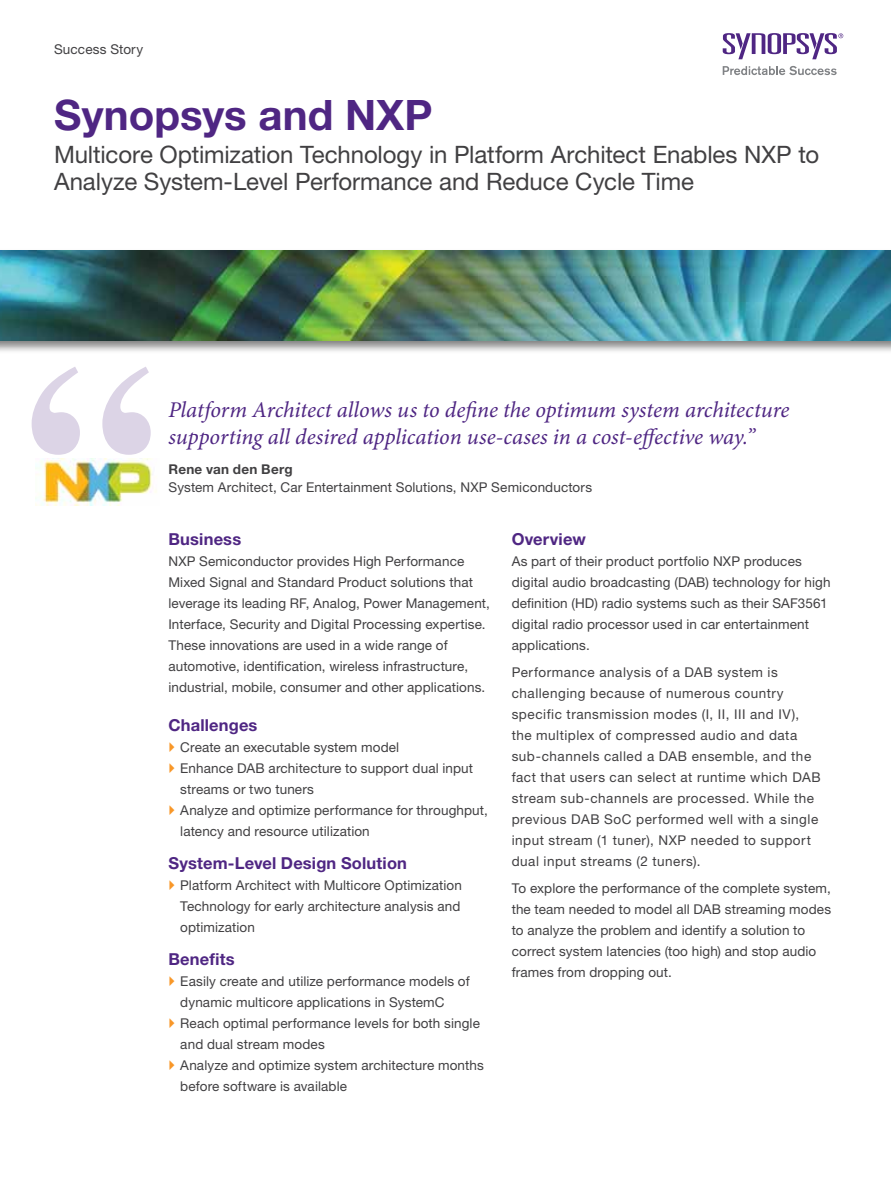
<style>
.page{position:relative;width:891px;height:1188px;background:#fff}
.page>*{position:absolute;margin:0;border:0;box-sizing:border-box;transform-origin:0 0}
.t1{font:700 42px "Helvetica Neue LT Std";color:#4f2683}
.t2{font:24px/27px "Helvetica Neue LT Std";letter-spacing:-.005em;color:#414042}
.t3{font:italic 22.5px/27px "Minion Pro";letter-spacing:-.005em;color:#4f2683}
.t4{font:700 16.5px "Helvetica Neue LT Std";letter-spacing:.01em;color:#4f2683}
.t5{font:13.5px/21px "Helvetica Neue LT Std";letter-spacing:.01em;color:#414042}
.t6{font:13.5px/21px "Helvetica Neue LT Std";letter-spacing:.04em;color:#414042}
.t7{font:700 13.5px "Helvetica Neue LT Std";letter-spacing:.02em;color:#414042}
</style>
<div class="page">
<div style="left:0;top:248px;width:891px;height:106px;background:#000;opacity:.5"></div>
<img style="left:0;top:251px;width:891px;height:90px">
<svg style="left:723px;top:66px;width:114px;height:9px"></svg>
<svg style="left:723px;top:33px;width:120px;height:26px"></svg>
<svg style="left:32px;top:367px;width:119px;height:88px"></svg>
<img style="left:36px;top:459px;width:121px;height:46px">
<p class="t5" style="left:54px;top:39px;width:91px">Success Story</p>
<h1 class="t1" style="left:54px;top:89px;width:380px">Synopsys and NXP</h1>
<h2 class="t2" style="left:54px;top:141px;width:767px">Multicore Optimization Technology in Platform Architect Enables NXP to<br>Analyze System-Level Performance and Reduce Cycle Time</h2>
<h3 class="t3" style="left:168px;top:397px;width:623px">Platform Architect allows us to define the optimum system architecture supporting all desired application use-cases in a cost-effective way.”</h3>
<p class="t7" style="left:168px;top:461px;width:126px">Rene van den Berg</p>
<p class="t5" style="left:168px;top:476px;width:425px">System Architect, Car Entertainment Solutions, NXP Semiconductors</p>
<p class="t4" style="left:168px;top:529px;width:74px">Business</p>
<p class="t5" style="left:168px;top:551px;width:323px">NXP Semiconductor provides High Performance Mixed Signal and Standard Product solutions that leverage its leading RF, Analog, Power Management, Interface, Security and Digital Processing expertise.<br>These innovations are used in a wide range of automotive, identification, wireless infrastructure, industrial, mobile, consumer and other applications.</p>
<p class="t4" style="left:168px;top:715px;width:91px">Challenges</p>
<p class="t5" style="left:180px;top:737px;width:309px">Create an executable system model<br>Enhance DAB architecture to support dual input streams or two tuners<br>Analyze and optimize performance for throughput, latency and resource utilization</p>
<p class="t4" style="left:168px;top:853px;width:240px">System-Level Design Solution</p>
<p class="t5" style="left:180px;top:875px;width:283px;text-align:justify">Platform Architect with Multicore Optimization Technology for early architecture analysis and optimization</p>
<p class="t4" style="left:168px;top:949px;width:68px">Benefits</p>
<p class="t5" style="left:180px;top:971px;width:305px">Easily create and utilize performance models of dynamic multicore applications in SystemC Reach optimal performance levels for both single and dual stream modes<br>Analyze and optimize system architecture months before software is available</p>
<p class="t4" style="left:512px;top:529px;width:76px">Overview</p>
<p class="t5" style="left:512px;top:551px;width:320px">As part of their product portfolio NXP produces digital audio broadcasting (DAB) technology for high definition (HD) radio systems such as their SAF3561 digital radio processor used in car entertainment applications.</p>
<p class="t6" style="left:512px;top:662px;width:311px">Performance analysis of a DAB system is challenging because of numerous country specific transmission modes (I, II, III and IV), the multiplex of compressed audio and data sub-channels called a DAB ensemble, and the fact that users can select at runtime which DAB stream sub-channels are processed. While the previous DAB SoC performed well with a single input stream (1 tuner), NXP needed to support dual input streams (2 tuners).</p>
<p class="t5" style="left:512px;top:878px;width:321px">To explore the performance of the complete system, the team needed to model all DAB streaming modes to analyze the problem and identify a solution to correct system latencies (too high) and stop audio frames from dropping out.</p>
</div>
